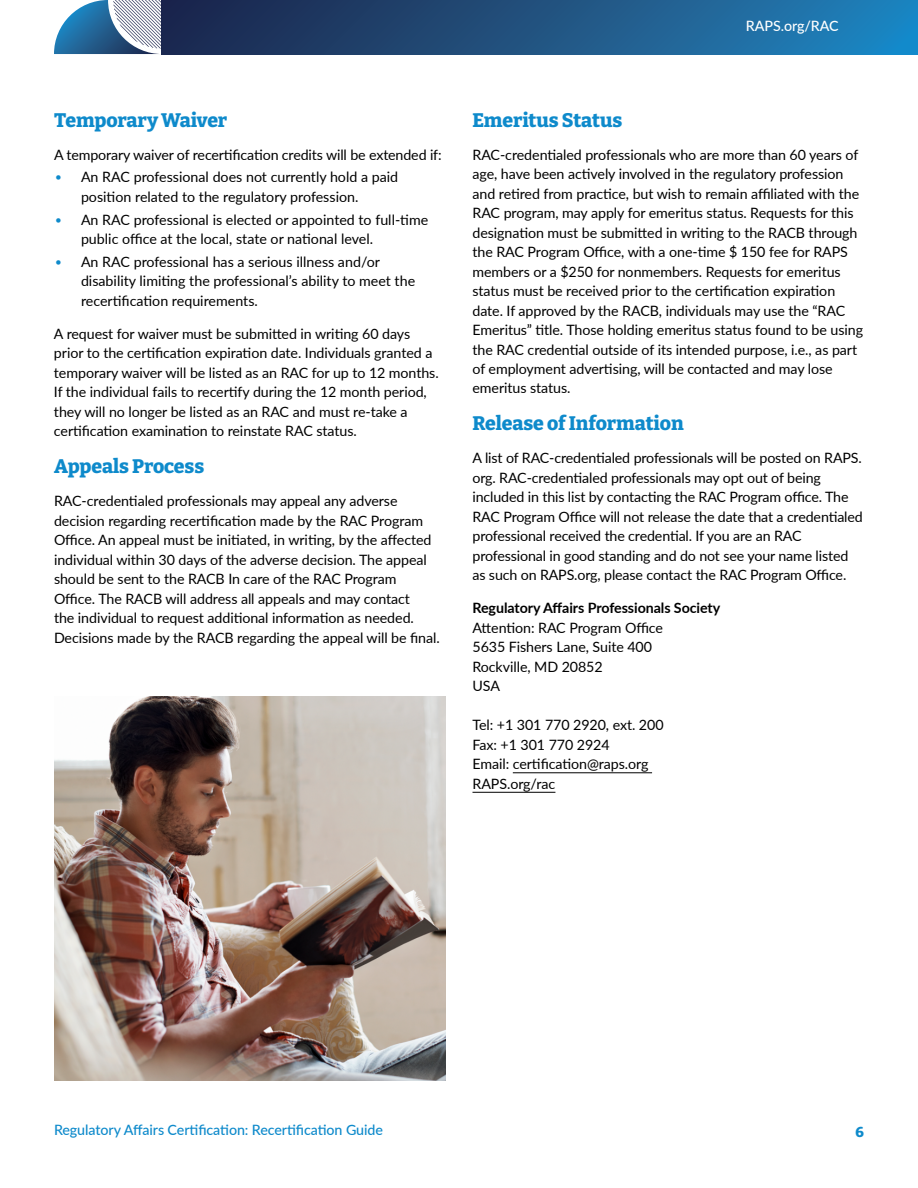
<style>
.page{position:relative;width:918px;height:1188px;background:#fff}
.page>*{position:absolute;margin:0;border:0;box-sizing:border-box;transform-origin:0 0}
.t1{font:100 19.5px "Bitter";letter-spacing:-.005em;color:#0e8acb}
.t2{font:14.25px/19.5px "Lato";letter-spacing:-.005em;color:#000}
.t3{font:500 14.25px "Lato";letter-spacing:-.005em;color:#0e8acb}
.t4{font:700 14.25px "Lato";letter-spacing:-.005em;color:#000}
.t5{font:500 14.25px "Lato";letter-spacing:-.005em;color:#fff}
.t6{font:100 14.25px "Bitter";color:#0e8acb}
.s1{font-weight:300;font-size:15px;color:#0e8acb}
</style>
<div class="page">
<div style="left:162px;top:0;width:756px;height:54px;background:linear-gradient(to right,#1e2348,#2085c0)"></div>
<svg style="left:54px;top:0;width:108px;height:54px"></svg>
<hr style="left:513px;top:772px;width:139px;height:1px;background:#000">
<hr style="left:472px;top:792px;width:83px;height:1px;background:#000">
<img style="left:54px;top:697px;width:392px;height:384px">
<h1 class="t1" style="left:54px;top:107px;width:175px">Temporary Waiver</h1>
<p class="t2" style="left:54px;top:144px;width:389px">A temporary waiver of recertification credits will be extended if:</p>
<p class="t2" style="left:81px;top:167px;width:319px;text-indent:-27px"><span class="s1">•</span> An RAC professional does not currently hold a paid position related to the regulatory profession.</p>
<p class="t2" style="left:81px;top:209px;width:349px;text-indent:-27px"><span class="s1">•</span> An RAC professional is elected or appointed to full-time public office at the local, state or national level.</p>
<p class="t2" style="left:81px;top:251px;width:336px;text-indent:-27px"><span class="s1">•</span> An RAC professional has a serious illness and/or disability limiting the professional’s ability to meet the recertification requirements.</p>
<p class="t2" style="left:54px;top:323px;width:386px">A request for waiver must be submitted in writing 60 days prior to the certification expiration date. Individuals granted a temporary waiver will be listed as an RAC for up to 12 months.<br>If the individual fails to recertify during the 12 month period, they will no longer be listed as an RAC and must re-take a certification examination to reinstate RAC status.</p>
<h1 class="t1" style="left:54px;top:454px;width:152px">Appeals Process</h1>
<p class="t2" style="left:54px;top:491px;width:387px">RAC-credentialed professionals may appeal any adverse decision regarding recertification made by the RAC Program Office. An appeal must be initiated, in writing, by the affected individual within 30 days of the adverse decision. The appeal should be sent to the RACB In care of the RAC Program Office. The RACB will address all appeals and may contact<br>the individual to request additional information as needed.<br>Decisions made by the RACB regarding the appeal will be final.</p>
<p class="t5" style="left:746px;top:16px;width:94px">RAPS.org/RAC</p>
<h1 class="t1" style="left:472px;top:107px;width:151px">Emeritus Status</h1>
<p class="t2" style="left:472px;top:144px;width:392px">RAC-credentialed professionals who are more than 60 years of age, have been actively involved in the regulatory profession and retired from practice, but wish to remain affiliated with the RAC program, may apply for emeritus status. Requests for this designation must be submitted in writing to the RACB through the RAC Program Office, with a one-time $ 150 fee for RAPS members or a $250 for nonmembers. Requests for emeritus status must be received prior to the certification expiration date. If approved by the RACB, individuals may use the “RAC Emeritus” title. Those holding emeritus status found to be using the RAC credential outside of its intended purpose, i.e., as part of employment advertising, will be contacted and may lose emeritus status.</p>
<h1 class="t1" style="left:472px;top:411px;width:213px">Release of Information</h1>
<p class="t2" style="left:472px;top:448px;width:392px">A list of RAC-credentialed professionals will be posted on RAPS. org. RAC-credentialed professionals may opt out of being included in this list by contacting the RAC Program office. The RAC Program Office will not release the date that a credentialed professional received the credential. If you are an RAC professional in good standing and do not see your name listed as such on RAPS.org, please contact the RAC Program Office.</p>
<p class="t4" style="left:472px;top:598px;width:249px">Regulatory Affairs Professionals Society</p>
<p class="t2" style="left:472px;top:617px;width:192px">Attention: RAC Program Office<br>5635 Fishers Lane, Suite 400<br>Rockville, MD 20852<br>USA</p>
<p class="t2" style="left:472px;top:715px;width:193px">Tel: +1 301 770 2920, ext. 200<br>Fax: +1 301 770 2924<br>Email: certification@raps.org<br>RAPS.org/rac</p>
<p class="t3" style="left:54px;top:1119px;width:331px">Regulatory Affairs Certification: Recertification Guide</p>
<p class="t6" style="left:856px;top:1123px;width:10px">6</p>
</div>
